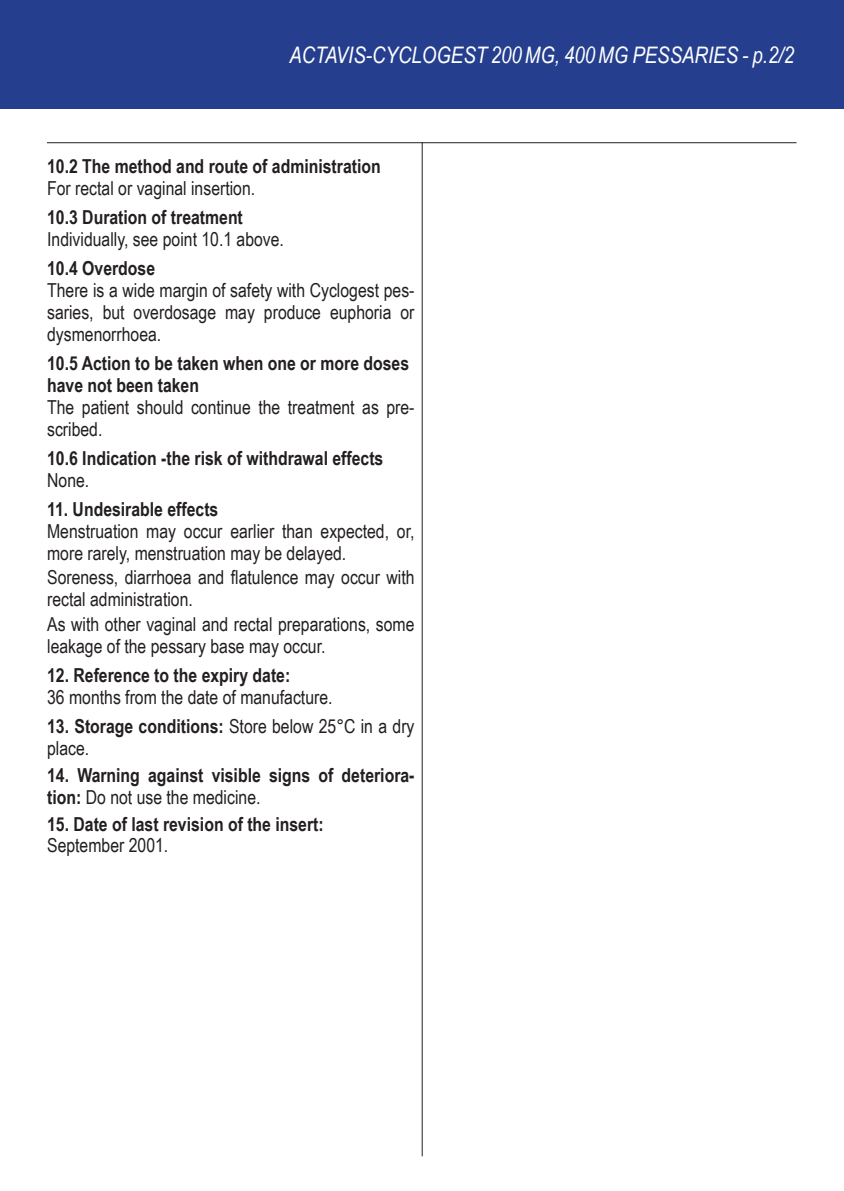
<style>
.page{position:relative;width:844px;height:1191px;background:#fff}
.page>*{position:absolute;margin:0;border:0;box-sizing:border-box;transform-origin:0 0}
.t1{font:italic 22.75px "Arial Narrow";color:#fff}
.t2{font:19.25px/21.9px "Arial Narrow";color:#231f20}
.t3{font:700 19.25px/21.9px "Arial Narrow";color:#231f20}
.s1{font-weight:700}
.s2{font-weight:400}
</style>
<div class="page">
<div style="left:0;top:0;width:843px;height:109px;background:#253f8e"></div>
<hr style="left:47px;top:142px;width:749px;height:1px;background:#231f20">
<hr style="left:422px;top:142px;width:1px;height:1014px;background:#231f20">
<p class="t1" style="left:289px;top:39px;width:506px">ACTAVIS-CYCLOGEST 200MG, 400MG PESSARIES - p.2/2</p>
<p class="t3" style="left:47px;top:154px;width:335px">10.2 The method and route of administration</p>
<p class="t2" style="left:47px;top:176px;width:209px">For rectal or vaginal insertion.</p>
<p class="t3" style="left:47px;top:205px;width:197px">10.3 Duration of treatment</p>
<p class="t2" style="left:47px;top:227px;width:238px">Individually, see point 10.1 above.</p>
<p class="t3" style="left:47px;top:256px;width:109px">10.4 Overdose</p>
<p class="t2" style="left:47px;top:279px;width:369px;text-align:justify">There is a wide margin of safety with Cyclogest pes&shy;saries, but overdosage may produce euphoria or dysmenorrhoea.</p>
<p class="t3" style="left:47px;top:351px;width:363px">10.5 Action to be taken when one or more doses have not been taken</p>
<p class="t2" style="left:47px;top:395px;width:369px">The patient should continue the treatment as pre&shy;scribed.</p>
<p class="t3" style="left:47px;top:446px;width:337px">10.6 Indication -the risk of withdrawal effects</p>
<p class="t2" style="left:47px;top:468px;width:44px">None.</p>
<p class="t3" style="left:47px;top:497px;width:173px">11. Undesirable effects</p>
<p class="t2" style="left:47px;top:520px;width:369px">Menstruation may occur earlier than expected, or, more rarely, menstruation may be delayed.</p>
<p class="t2" style="left:47px;top:566px;width:369px">Soreness, diarrhoea and flatulence may occur with rectal administration.</p>
<p class="t2" style="left:47px;top:612px;width:369px">As with other vaginal and rectal preparations, some leakage of the pessary base may occur.</p>
<p class="t3" style="left:47px;top:663px;width:245px">12. Reference to the expiry date:</p>
<p class="t2" style="left:47px;top:685px;width:287px">36 months from the date of manufacture.</p>
<p class="t2" style="left:47px;top:714px;width:369px"><span class="s1">13. Storage conditions:</span> Store below 25°C in a dry place.</p>
<p class="t3" style="left:47px;top:763px;width:369px">14. Warning against visible signs of deteriora&shy;tion: <span class="s2">Do not use the medicine.</span></p>
<p class="t3" style="left:47px;top:812px;width:278px">15. Date of last revision of the insert:</p>
<p class="t2" style="left:47px;top:834px;width:123px">September 2001.</p>
</div>
